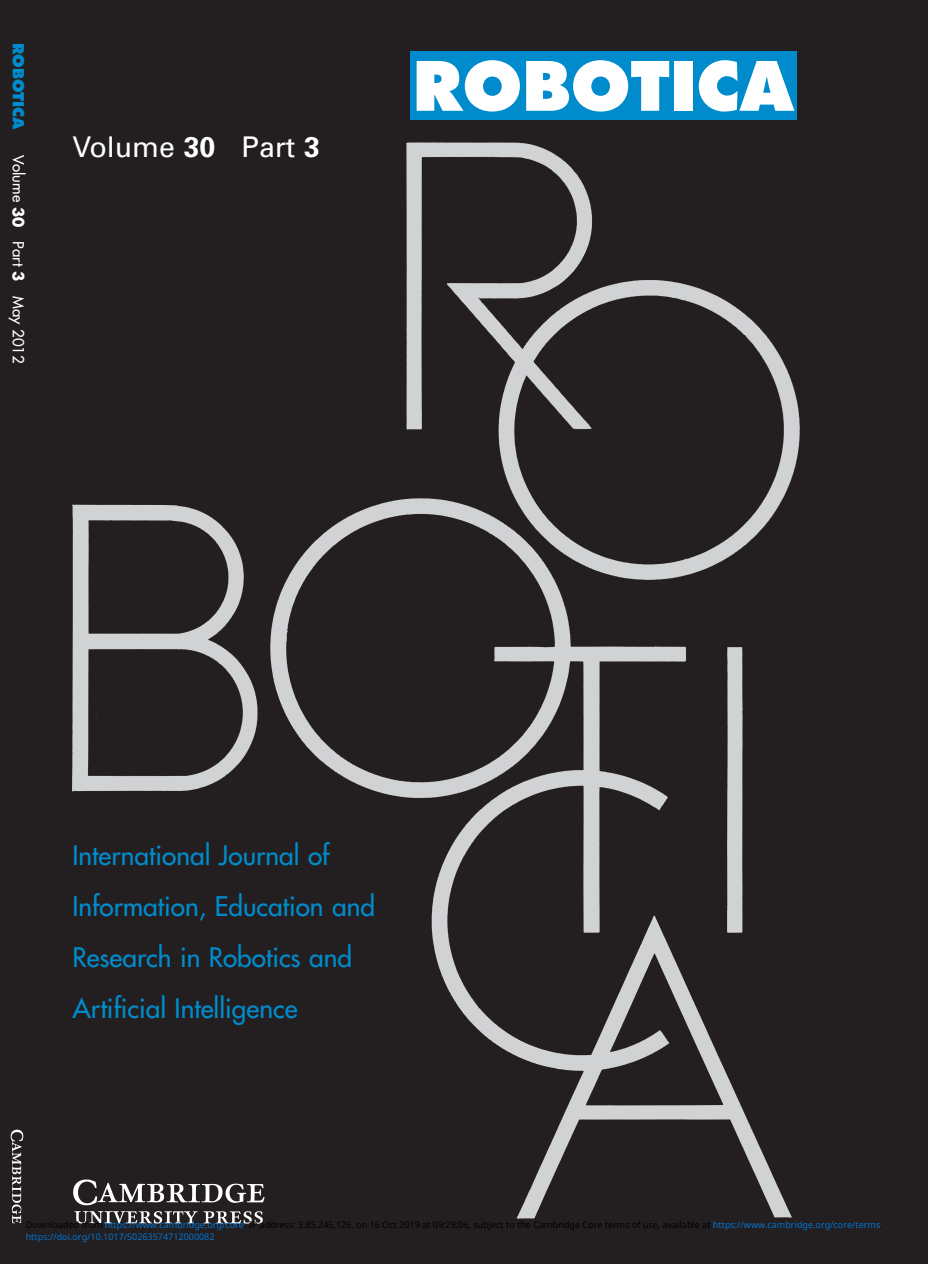
<style>
.page{position:relative;width:928px;height:1264px;background:#fff}
.page>*{position:absolute;margin:0;border:0;box-sizing:border-box;transform-origin:0 0}
.t1{font:800 66px "Futura";color:#fff}
.t2{font:28.5px "Univers";color:#fff}
.t3{font:26.25px/51px "Futura";color:#008ccc}
.t4{font:15px "Futura";color:#fff}
.t5{font:800 15px "Futura";color:#008ccc}
.t6{font:9px "Noto Sans";color:#000}
.t7{font:9px "Noto Sans";color:#0172cf}
.s1{font-weight:700}
.s2{color:#0172cf}
</style>
<div class="page">
<div style="left:0;top:0;width:927px;height:1263px;background:#231f20"></div>
<img style="left:71px;top:142px;width:730px;height:1077px">
<img style="left:11px;top:1129px;width:13px;height:94px">
<div style="left:410px;top:52px;width:386px;height:68px;background:#008ccc"></div>
<img style="left:72px;top:1176px;width:195px;height:48px">
<h3 class="t5" style="left:25px;top:43px;width:88px;rotate:90deg">ROBOTICA</h3>
<h3 class="t4" style="left:26px;top:155px;width:210px;rotate:90deg">Volume <span class="s1">30</span> Part <span class="s1">3</span> May 2012</h3>
<h2 class="t2" style="left:72px;top:136px;width:249px">Volume <span class="s1">30</span> Part <span class="s1">3</span></h2>
<h1 class="t1" style="left:412px;top:57px;width:383px">ROBOTICA</h1>
<h3 class="t3" style="left:72px;top:831px;width:304px">International Journal of<br>Information, Education and<br>Research in Robotics and<br>Artificial Intelligence</h3>
<p class="t6" style="left:26px;top:1218px;width:858px">Downloaded from <span class="s2">https://www.cambridge.org/core</span>. IP address: 3.85.245.126, on 16 Oct 2019 at 09:29:06, subject to the Cambridge Core terms of use, available at <span class="s2">https://www.cambridge.org/core/terms</span>.</p>
<p class="t7" style="left:26px;top:1230px;width:190px">https://doi.org/10.1017/S0263574712000082</p>
</div>
